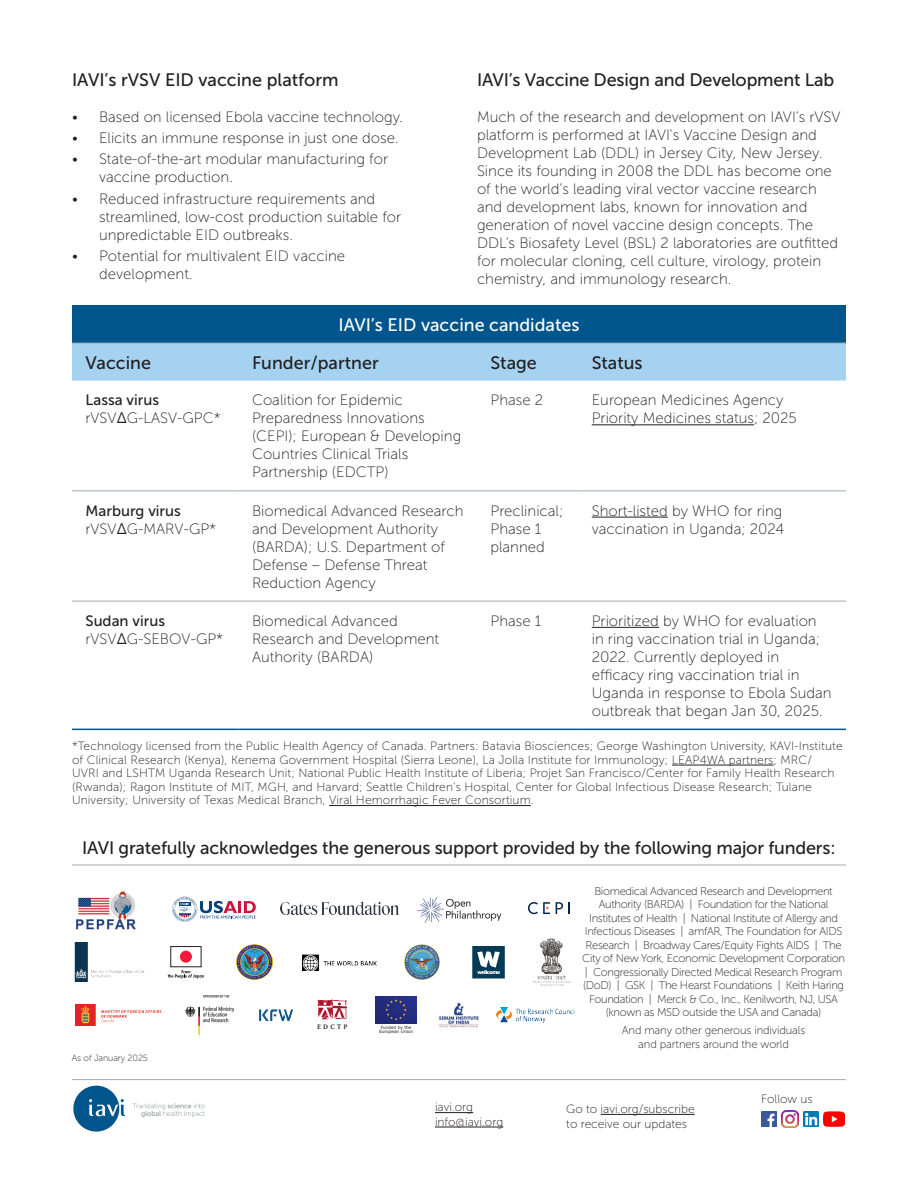
<style>
.page{position:relative;width:918px;height:1188px;background:#fff}
.page>*{position:absolute;margin:0;border:0;box-sizing:border-box;transform-origin:0 0}
.t1{font:18px "Museo Sans 500";letter-spacing:-.01em;color:#231f20}
.t2{font:18px "Museo Sans 500";color:#fff}
.t3{font:15px/18px "Museo Sans 100";color:#231f20}
.t4{font:15px "Museo Sans 500";color:#231f20}
.t5{font:12px/13.5px "Museo Sans 100";letter-spacing:.01em;color:#231f20}
.t6{font:11.25px/13.5px "Museo Sans 100";letter-spacing:-.03em;color:#231f20;text-align:center}
.t7{font:11.25px/13.5px "Museo Sans 100";letter-spacing:-.01em;color:#231f20;text-align:center}
.t8{font:9px "Museo Sans 100";letter-spacing:-.01em;color:#231f20}
.t9{font:700 6.75px "Scala Caps";letter-spacing:.34em;color:#231f20}
.t10{font:4.35px/4.3px "Verdana";letter-spacing:-.005em;color:#231f20;text-align:center}
.s1{font-family:"Helvetica";font-weight:300}
</style>
<div class="page">
<hr style="left:72px;top:1079px;width:774px;height:1px;background:#a2aaad">
<hr style="left:435px;top:1112px;width:38px;height:1px;background:#231f20">
<hr style="left:435px;top:1127px;width:68px;height:1px;background:#231f20">
<hr style="left:601px;top:1114px;width:94px;height:1px;background:#231f20">
<div style="left:72px;top:306px;width:774px;height:37px;background:#00558c"></div>
<div style="left:72px;top:344px;width:774px;height:37px;background:#a5d2f0"></div>
<hr style="left:72px;top:343px;width:166px;height:1px;background:#a2aaad">
<hr style="left:238px;top:343px;width:239px;height:1px;background:#a2aaad">
<hr style="left:477px;top:343px;width:101px;height:1px;background:#a2aaad">
<hr style="left:578px;top:343px;width:268px;height:1px;background:#a2aaad">
<hr style="left:72px;top:490px;width:166px;height:1px;background:#a2aaad">
<hr style="left:238px;top:490px;width:239px;height:1px;background:#a2aaad">
<hr style="left:477px;top:490px;width:101px;height:1px;background:#a2aaad">
<hr style="left:578px;top:490px;width:268px;height:1px;background:#a2aaad">
<hr style="left:72px;top:601px;width:166px;height:1px;background:#a2aaad">
<hr style="left:238px;top:601px;width:239px;height:1px;background:#a2aaad">
<hr style="left:477px;top:601px;width:101px;height:1px;background:#a2aaad">
<hr style="left:578px;top:601px;width:268px;height:1px;background:#a2aaad">
<hr style="left:72px;top:729px;width:166px;height:1px;background:#00558c">
<hr style="left:238px;top:729px;width:239px;height:1px;background:#00558c">
<hr style="left:477px;top:729px;width:101px;height:1px;background:#00558c">
<hr style="left:578px;top:729px;width:268px;height:1px;background:#00558c">
<hr style="left:592px;top:424px;width:162px;height:1px;background:#231f20">
<hr style="left:592px;top:517px;width:76px;height:1px;background:#231f20">
<hr style="left:592px;top:627px;width:67px;height:1px;background:#231f20">
<hr style="left:672px;top:765px;width:102px;height:1px;background:#231f20">
<hr style="left:329px;top:805px;width:202px;height:1px;background:#231f20">
<div style="left:73px;top:1086px;width:46px;height:46px;background:#00558c;border-radius:50%"></div>
<svg style="left:89px;top:1099px;width:36px;height:17px"></svg>
<svg style="left:133px;top:1103px;width:72px;height:14px"></svg>
<img style="left:761px;top:1111px;width:15px;height:16px">
<img style="left:782px;top:1111px;width:16px;height:16px">
<img style="left:803px;top:1112px;width:15px;height:14px">
<img style="left:823px;top:1111px;width:21px;height:16px">
<hr style="left:72px;top:865px;width:774px;height:1px;background:#a2aaad">
<img style="left:376px;top:997px;width:40px;height:27px">
<svg style="left:172px;top:897px;width:84px;height:25px"></svg>
<img style="left:533px;top:938px;width:38px;height:48px">
<img style="left:303px;top:954px;width:73px;height:16px">
<img style="left:75px;top:1005px;width:87px;height:20px">
<img style="left:185px;top:996px;width:49px;height:38px">
<img style="left:259px;top:1009px;width:34px;height:12px">
<svg style="left:528px;top:902px;width:22px;height:12px"></svg>
<svg style="left:556px;top:902px;width:14px;height:12px"></svg>
<img style="left:417px;top:897px;width:85px;height:26px">
<img style="left:74px;top:943px;width:71px;height:39px">
<svg style="left:167px;top:946px;width:37px;height:33px"></svg>
<img style="left:497px;top:1008px;width:78px;height:14px">
<svg style="left:317px;top:999px;width:30px;height:20px"></svg>
<img style="left:237px;top:945px;width:35px;height:35px">
<img style="left:404px;top:944px;width:36px;height:36px">
<svg style="left:472px;top:946px;width:33px;height:32px"></svg>
<img style="left:438px;top:1002px;width:40px;height:26px">
<img style="left:76px;top:891px;width:60px;height:39px">
<img style="left:280px;top:902px;width:119px;height:13px">
<p class="t1" style="left:72px;top:69px;width:268px">IAVI’s rVSV EID vaccine platform</p>
<p class="t3" style="left:72px;top:108px;width:333px">• Based on licensed Ebola vaccine technology.</p>
<p class="t3" style="left:72px;top:129px;width:328px">• Elicits an immune response in just one dose.</p>
<p class="t3" style="left:99px;top:150px;width:291px;text-indent:-27px">• State-of-the-art modular manufacturing for vaccine production.</p>
<p class="t3" style="left:99px;top:190px;width:304px;text-indent:-27px">• Reduced infrastructure requirements and streamlined, low-cost production suitable for unpredictable EID outbreaks.</p>
<p class="t3" style="left:99px;top:247px;width:248px;text-indent:-27px">• Potential for multivalent EID vaccine development.</p>
<p class="t1" style="left:477px;top:69px;width:359px">IAVI’s Vaccine Design and Development Lab</p>
<p class="t3" style="left:477px;top:108px;width:365px">Much of the research and development on IAVI’s rVSV platform is performed at IAVI's Vaccine Design and Development Lab (DDL) in Jersey City, New Jersey.<br>Since its founding in 2008 the DDL has become one of the world’s leading viral vector vaccine research and development labs, known for innovation and generation of novel vaccine design concepts. The DDL’s Biosafety Level (BSL) 2 laboratories are outfitted for molecular cloning, cell culture, virology, protein chemistry, and immunology research.</p>
<p class="t2" style="left:338px;top:315px;width:243px">IAVI’s EID vaccine candidates</p>
<p class="t1" style="left:86px;top:353px;width:67px">Vaccine</p>
<p class="t1" style="left:252px;top:353px;width:128px">Funder/partner</p>
<p class="t1" style="left:490px;top:353px;width:48px">Stage</p>
<p class="t1" style="left:592px;top:353px;width:52px">Status</p>
<p class="t4" style="left:86px;top:392px;width:75px">Lassa virus</p>
<p class="t3" style="left:86px;top:409px;width:137px">rVSV<span class="s1">Δ</span>G-LASV-GPC*</p>
<p class="t3" style="left:252px;top:391px;width:211px">Coalition for Epidemic<br>Preparedness Innovations (CEPI); European &amp; Developing<br>Countries Clinical Trials<br>Partnership (EDCTP)</p>
<p class="t3" style="left:490px;top:391px;width:54px">Phase 2</p>
<p class="t3" style="left:592px;top:391px;width:207px">European Medicines Agency<br>Priority Medicines status; 2025</p>
<p class="t4" style="left:86px;top:502px;width:97px">Marburg virus</p>
<p class="t3" style="left:86px;top:520px;width:132px">rVSV<span class="s1">Δ</span>G-MARV-GP*</p>
<p class="t3" style="left:252px;top:502px;width:213px">Biomedical Advanced Research and Development Authority (BARDA); U.S. Department of<br>Defense – Defense Threat<br>Reduction Agency</p>
<p class="t3" style="left:490px;top:502px;width:74px">Preclinical;<br>Phase 1 planned</p>
<p class="t3" style="left:592px;top:502px;width:194px">Short-listed by WHO for ring vaccination in Uganda; 2024</p>
<p class="t4" style="left:86px;top:612px;width:81px">Sudan virus</p>
<p class="t3" style="left:86px;top:630px;width:139px">rVSV<span class="s1">Δ</span>G-SEBOV-GP*</p>
<p class="t3" style="left:252px;top:612px;width:189px">Biomedical Advanced<br>Research and Development<br>Authority (BARDA)</p>
<p class="t3" style="left:490px;top:612px;width:52px">Phase 1</p>
<p class="t3" style="left:592px;top:612px;width:241px">Prioritized by WHO for evaluation in ring vaccination trial in Uganda; 2022. Currently deployed in efficacy ring vaccination trial in Uganda in response to Ebola Sudan outbreak that began Jan 30, 2025.</p>
<p class="t5" style="left:72px;top:740px;width:772px">*Technology licensed from the Public Health Agency of Canada. Partners: Batavia Biosciences; George Washington University, KAVI-Institute of Clinical Research (Kenya), Kenema Government Hospital (Sierra Leone), La Jolla Institute for Immunology; LEAP4WA partners; MRC/<br>UVRI and LSHTM Uganda Research Unit; National Public Health Institute of Liberia; Projet San Francisco/Center for Family Health Research (Rwanda); Ragon Institute of MIT, MGH, and Harvard; Seattle Children’s Hospital, Center for Global Infectious Disease Research; Tulane University; University of Texas Medical Branch, Viral Hemorrhagic Fever Consortium.</p>
<p class="t1" style="left:82px;top:838px;width:755px">IAVI gratefully acknowledges the generous support provided by the following major funders:</p>
<p class="t8" style="left:72px;top:1053px;width:78px">As of January 2025</p>
<p class="t9" style="left:317px;top:1023px;width:32px">EDCTP</p>
<p class="t10" style="left:379px;top:1025px;width:36px">Funded by the<br>European Union</p>
<p class="t5" style="left:435px;top:1101px;width:40px">iavi.org</p>
<p class="t5" style="left:435px;top:1115px;width:70px">info@iavi.org</p>
<p class="t6" style="left:582px;top:884px;width:264px">Biomedical Advanced Research and Development Authority (BARDA) | Foundation for the National Institutes of Health | National Institute of Allergy and Infectious Diseases | amfAR, The Foundation for AIDS Research | Broadway Cares/Equity Fights AIDS | The City of New York, Economic Development Corporation | Congressionally Directed Medical Research Program (DoD) | GSK | The Hearst Foundations | Keith Haring Foundation | Merck &amp; Co., Inc., Kenilworth, NJ, USA (known as MSD outside the USA and Canada)</p>
<p class="t7" style="left:622px;top:1024px;width:185px">And many other generous individuals and partners around the world</p>
<p class="t5" style="left:566px;top:1102px;width:130px;line-height:14.4px">Go to iavi.org/subscribe to receive our updates</p>
<p class="t5" style="left:761px;top:1093px;width:53px">Follow us</p>
</div>
